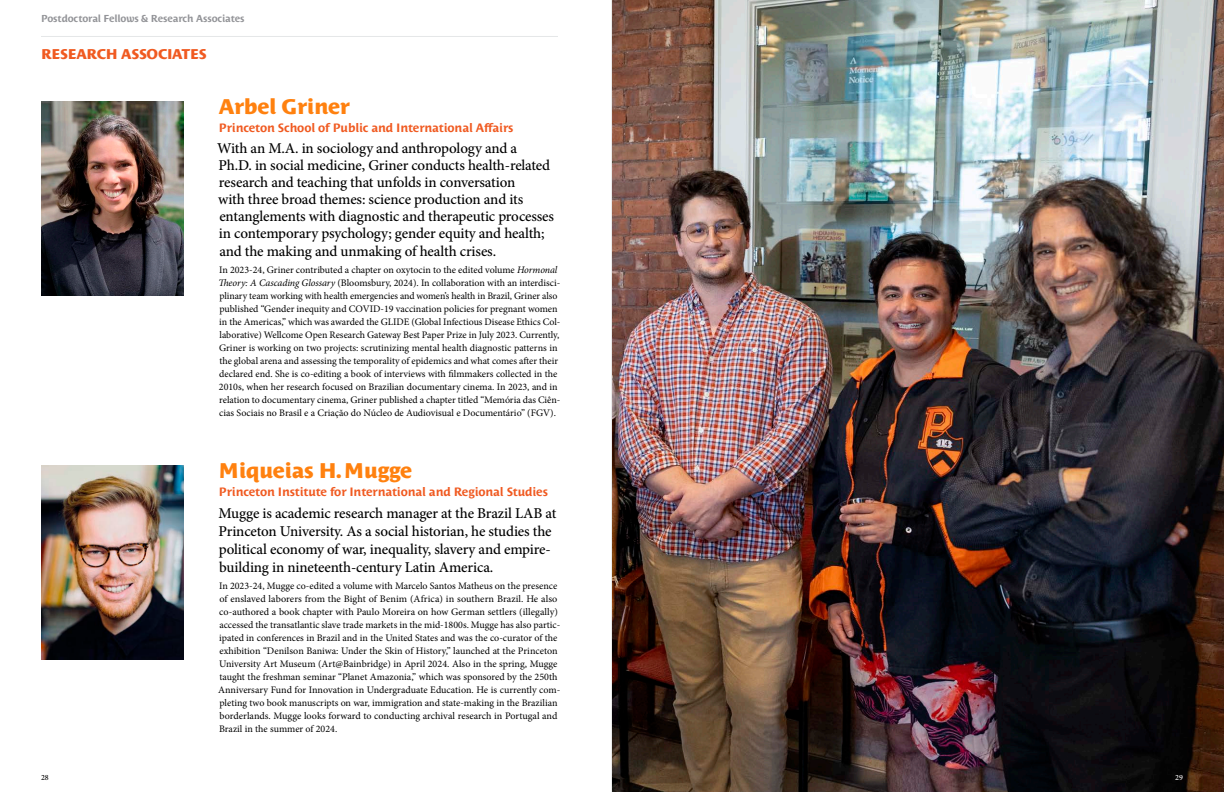
<style>
.page{position:relative;width:1224px;height:792px;background:#fff}
.page>*{position:absolute;margin:0;border:0;box-sizing:border-box;transform-origin:0 0}
.News_Name{font:800 21px "Costa Std";letter-spacing:-.015em;color:#ff810f}
.News_First_Smaller{font:500 15px/17.2px "Minion Pro";letter-spacing:-.01em;color:#000}
.News_Subtitle{font:800 14px "Costa Std";letter-spacing:-.025em;color:#f05a21}
.News_Name_Subtitle{font:700 12px "Costa Std";letter-spacing:-.01em;color:#f05a21}
.Body_Text{font:10px/13px "Minion Pro";color:#000}
.t1{font:700 10px "Costa Std";letter-spacing:-.01em;color:#939498}
.t2{font:500 8px "Minion Pro";color:#000}
.t3{font:500 8px "Minion Pro";color:#fff}
.s1{font-style:italic}
</style>
<div class="page">
<hr style="left:41px;top:36px;width:517px;height:1px;background:#e5e7e8">
<img style="left:41px;top:101px;width:143px;height:195px">
<img style="left:41px;top:465px;width:143px;height:195px">
<img style="left:612px;top:0;width:612px;height:792px">
<p class="t1" style="left:41px;top:12px;width:205px">Postdoctoral Fellows &amp; Research Associates</p>
<p class="News_Subtitle" style="left:41px;top:46px;width:167px">RESEARCH ASSOCIATES</p>
<p class="News_Name" style="left:219px;top:94px;width:132px">Arbel Griner</p>
<p class="News_Name_Subtitle" style="left:219px;top:121px;width:296px">Princeton School of Public and International Affairs</p>
<p class="News_First_Smaller" style="left:217px;top:140px;width:338px">With an M.A. in sociology and anthropology and a Ph.D. in social medicine, Griner conducts health-related research and teaching that unfolds in conversation<br>with three broad themes: science production and its entanglements with diagnostic and therapeutic processes in contemporary psychology; gender equity and health; and the making and unmaking of health crises.</p>
<p class="Body_Text" style="left:218px;top:263px;width:343px">In 2023-24, Griner contributed a chapter on oxytocin to the edited volume <span class="s1">Hormonal Theory: A Cascading Glossary</span> (Bloomsbury, 2024). In collaboration with an interdisci&shy;plinary team working with health emergencies and women’s health in Brazil, Griner also published “Gender inequity and COVID-19 vaccination policies for pregnant women in the Americas,” which was awarded the GLIDE (Global Infectious Disease Ethics Col&shy;laborative) Wellcome Open Research Gateway Best Paper Prize in July 2023. Currently, Griner is working on two projects: scrutinizing mental health diagnostic patterns in the global arena and assessing the temporality of epidemics and what comes after their declared end. She is co-editing a book of interviews with filmmakers collected in the 2010s, when her research focused on Brazilian documentary cinema. In 2023, and in relation to documentary cinema, Griner published a chapter titled “Memória das Ciên&shy;cias Sociais no Brasil e a Criação do Núcleo de Audiovisual e Documentário” (FGV).</p>
<p class="News_Name" style="left:219px;top:458px;width:195px">Miqueias H. Mugge</p>
<p class="News_Name_Subtitle" style="left:219px;top:485px;width:330px">Princeton Institute for International and Regional Studies</p>
<p class="News_First_Smaller" style="left:219px;top:504px;width:339px;line-height:18px">Mugge is academic research manager at the Brazil LAB at Princeton University. As a social historian, he studies the political economy of war, inequality, slavery and empire&shy;building in nineteenth-century Latin America.</p>
<p class="Body_Text" style="left:218px;top:579px;width:344px">In 2023-24, Mugge co-edited a volume with Marcelo Santos Matheus on the presence of enslaved laborers from the Bight of Benim (Africa) in southern Brazil. He also co-authored a book chapter with Paulo Moreira on how German settlers (illegally) accessed the transatlantic slave trade markets in the mid-1800s. Mugge has also partic&shy;ipated in conferences in Brazil and in the United States and was the co-curator of the exhibition “Denilson Baniwa: Under the Skin of History,” launched at the Princeton University Art Museum (Art@Bainbridge) in April 2024. Also in the spring, Mugge taught the freshman seminar “Planet Amazonia,” which was sponsored by the 250th Anniversary Fund for Innovation in Undergraduate Education. He is currently com&shy;pleting two book manuscripts on war, immigration and state-making in the Brazilian borderlands. Mugge looks forward to conducting archival research in Portugal and Brazil in the summer of 2024.</p>
<p class="t2" style="left:41px;top:772px;width:9px">28</p>
<p class="t3" style="left:1175px;top:772px;width:9px">29</p>
</div>
